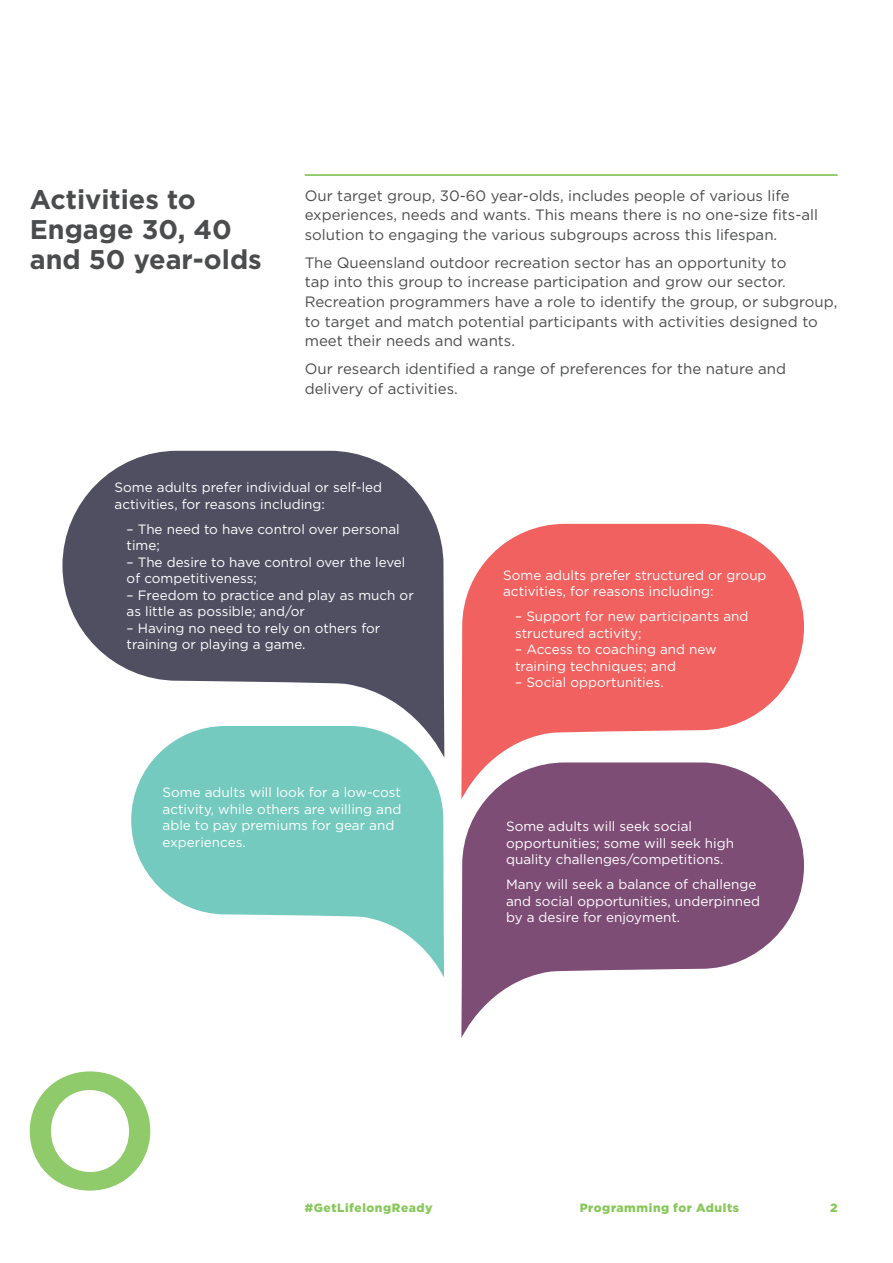
<style>
.page{position:relative;width:893px;height:1263px;background:#fff}
.page>*{position:absolute;margin:0;border:0;box-sizing:border-box;transform-origin:0 0}
.t1{font:700 27px/30px "Gotham";color:#4b4c4d}
.t2{font:15px/19.5px "Gotham";color:#4b4c4d}
.t3{font:13.5px/16.5px "Gotham";color:#fff}
.t4{font:900 12px "Gotham";letter-spacing:.045em;color:#88c75a}
</style>
<div class="page">
<hr style="left:305px;top:174px;width:533px;height:2px;background:#74bf43">
<svg style="left:30px;top:1071px;width:120px;height:119px"></svg>
<svg style="left:62px;top:451px;width:382px;height:275px;fill:#504f62"></svg>
<svg style="left:461px;top:524px;width:343px;height:238px;fill:#f16160"></svg>
<svg style="left:131px;top:726px;width:313px;height:252px;fill:#74cabf"></svg>
<svg style="left:461px;top:762px;width:343px;height:276px;fill:#7e4d76"></svg>
<h1 class="t1" style="left:30px;top:183px;width:234px">Activities to<br>Engage 30, 40 and 50 year-olds</h1>
<p class="t2" style="left:305px;top:186px;width:515px">Our target group, 30-60 year-olds, includes people of various life experiences, needs and wants. This means there is no one-size fits-all solution to engaging the various subgroups across this lifespan.</p>
<p class="t2" style="left:305px;top:253px;width:534px">The Queensland outdoor recreation sector has an opportunity to<br>tap into this group to increase participation and grow our sector.<br>Recreation programmers have a role to identify the group, or subgroup, to target and match potential participants with activities designed to meet their needs and wants.</p>
<p class="t2" style="left:305px;top:359px;width:483px">Our research identified a range of preferences for the nature and delivery of activities.</p>
<p class="t3" style="left:115px;top:479px;width:269px">Some adults prefer individual or self-led activities, for reasons including:</p>
<p class="t3" style="left:127px;top:520px;width:275px">– The need to have control over personal time;</p>
<p class="t3" style="left:127px;top:553px;width:280px">– The desire to have control over the level of competitiveness;</p>
<p class="t3" style="left:127px;top:586px;width:289px">– Freedom to practice and play as much or as little as possible; and/or</p>
<p class="t3" style="left:127px;top:619px;width:255px">– Having no need to rely on others for training or playing a game.</p>
<p class="t3" style="left:163px;top:784px;width:240px">Some adults will look for a low-cost activity, while others are willing and able to pay premiums for gear and experiences.</p>
<p class="t3" style="left:503px;top:566px;width:265px">Some adults prefer structured or group activities, for reasons including:</p>
<p class="t3" style="left:515px;top:608px;width:235px">– Support for new participants and structured activity;</p>
<p class="t3" style="left:515px;top:641px;width:203px">– Access to coaching and new training techniques; and</p>
<p class="t3" style="left:515px;top:674px;width:150px">– Social opportunities.</p>
<p class="t3" style="left:506px;top:818px;width:229px">Some adults will seek social opportunities; some will seek high quality challenges/competitions.</p>
<p class="t3" style="left:506px;top:876px;width:255px">Many will seek a balance of challenge and social opportunities, underpinned by a desire for enjoyment.</p>
<p class="t4" style="left:305px;top:1201px;width:129px">#GetLifelongReady</p>
<p class="t4" style="left:580px;top:1201px;width:161px">Programming for Adults</p>
<p class="t4" style="left:830px;top:1201px;width:9px">2</p>
</div>
